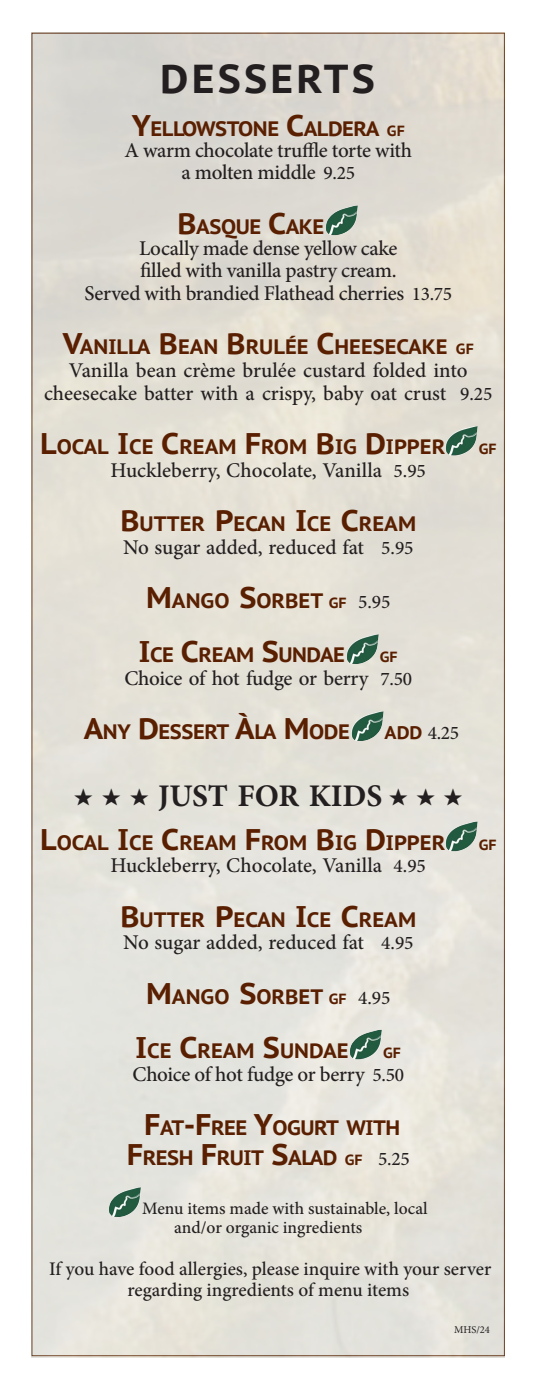
<style>
.page{position:relative;width:536px;height:1386px;background:#fff}
.page>*{position:absolute;margin:0;border:0;box-sizing:border-box;transform-origin:0 0}
.t1{font:700 40.25px "PT Sans Caption";letter-spacing:.08em;color:#231f20}
.t2{font:700 31.5px "Minion Pro";letter-spacing:-.005em;color:#231f20}
.t3{font:500 21px/22.8px "Minion Pro";letter-spacing:-.01em;color:#231f20;text-align:center}
.t4{font:700 20.82px "PT Sans Caption";color:#591f00}
.t5{font:700 20.82px/29.8px "PT Sans Caption";letter-spacing:-.02em;color:#591f00;text-align:center}
.t6{font:500 19.25px/21px "Minion Pro";color:#231f20;text-align:center}
.t7{font:500 17.5px/19.2px "Minion Pro";color:#231f20}
.t8{font:700 14.7px "PT Sans Caption";color:#591f00}
.t9{font:10.5px "Minion Pro";color:#231f20}
.s1{font-size:29.75px}
.s2{font-size:14.7px}
.s3{font-size:19.25px}
.s4{font-family:"Minion Pro";font-weight:500;font-size:19.25px;color:#231f20}
.s5{font-family:"PT Sans Caption";font-weight:700;font-size:18.38px;color:#591f00}
</style>
<div class="page">
<img style="left:32px;top:33px;width:472px;height:1324px">
<img style="left:325px;top:206px;width:33px;height:29px">
<img style="left:445px;top:426px;width:32px;height:30px">
<img style="left:346px;top:634px;width:32px;height:30px">
<img style="left:351px;top:711px;width:32px;height:30px">
<img style="left:445px;top:822px;width:32px;height:29px">
<img style="left:349px;top:1030px;width:33px;height:30px">
<img style="left:109px;top:1187px;width:32px;height:30px">
<h1 class="t1" style="left:160px;top:52px;width:214px">DESSE RTS</h1>
<p class="t5" style="left:132px;top:113px;width:274px"><span class="s1">Y</span>ELLOWSTONE <span class="s1">C</span>ALDERA <span class="s2">GF</span></p>
<p class="t3" style="left:124px;top:138px;width:289px">A warm chocolate truffle torte with a molten middle <span class="s3">9.25</span></p>
<p class="t5" style="left:177px;top:211px;width:148px"><span class="s1">B</span>ASQUE <span class="s1">C</span>AKE</p>
<p class="t3" style="left:84px;top:236px;width:369px">Locally made dense yellow cake<br>filled with vanilla pastry cream.<br>Served with brandied Flathead cherries <span class="s3">13.75</span></p>
<p class="t4" style="left:63px;top:333px;width:412px"><span class="s1">V</span>ANILLA <span class="s1">B</span>EAN <span class="s1">B</span>RULÉE <span class="s1">C</span>HEESECAKE <span class="s2">GF</span></p>
<p class="t3" style="left:44px;top:359px;width:449px">Vanilla bean crème brulée custard folded into cheesecake batter with a crispy, baby oat crust <span class="s3">9.25</span></p>
<p class="t4" style="left:40px;top:433px;width:406px"><span class="s1">L</span>OCAL <span class="s1">I</span>CE <span class="s1">C</span>REAM <span class="s1">F</span>ROM <span class="s1">B</span>IG <span class="s1">D</span>IPPER</p>
<p class="t8" style="left:478px;top:439px;width:19px">GF</p>
<p class="t3" style="left:111px;top:459px;width:317px">Huckleberry, Chocolate, Vanilla <span class="s3">5.95</span></p>
<p class="t4" style="left:120px;top:510px;width:297px"><span class="s1">B</span>UTTER <span class="s1">P</span>ECAN <span class="s1">I</span>CE <span class="s1">C</span>REAM</p>
<p class="t3" style="left:123px;top:536px;width:292px">No sugar added, reduced fat <span class="s3">5.95</span></p>
<p class="t4" style="left:146px;top:587px;width:246px"><span class="s1">M</span>ANGO <span class="s1">S</span>ORBET <span class="s2">GF</span> <span class="s4">5.95</span></p>
<p class="t5" style="left:139px;top:640px;width:208px"><span class="s1">I</span>CE <span class="s1">C</span>REAM <span class="s1">S</span>UNDAE</p>
<p class="t8" style="left:380px;top:647px;width:19px">GF</p>
<p class="t3" style="left:124px;top:667px;width:289px">Choice of hot fudge or berry <span class="s3">7.50</span></p>
<p class="t5" style="left:84px;top:717px;width:267px"><span class="s1">A</span>NY <span class="s1">D</span>ESSERT <span class="s1">À</span>LA <span class="s1">M</span> ODE</p>
<p class="t6" style="left:384px;top:723px;width:76px"><span class="s5">ADD</span> 4.25</p>
<h2 class="t2" style="left:74px;top:773px;width:390px">★ ★ ★ JUST FOR KIDS ★ ★ ★</h2>
<p class="t4" style="left:40px;top:828px;width:406px"><span class="s1">L</span>OCAL <span class="s1">I</span>CE <span class="s1">C</span>REAM <span class="s1">F</span>ROM <span class="s1">B</span>IG <span class="s1">D</span>IPPER</p>
<p class="t8" style="left:478px;top:835px;width:19px">GF</p>
<p class="t3" style="left:111px;top:854px;width:317px">Huckleberry, Chocolate, Vanilla <span class="s3">4.95</span></p>
<p class="t4" style="left:120px;top:905px;width:297px"><span class="s1">B</span>UTTER <span class="s1">P</span>ECAN <span class="s1">I</span>CE <span class="s1">C</span>REAM</p>
<p class="t3" style="left:123px;top:931px;width:292px">No sugar added, reduced fat <span class="s3">4.95</span></p>
<p class="t4" style="left:146px;top:982px;width:246px"><span class="s1">M</span>ANGO <span class="s1">S</span>ORBET <span class="s2">GF</span> <span class="s4">4.95</span></p>
<p class="t4" style="left:136px;top:1037px;width:214px"><span class="s1">I</span>CE <span class="s1">C</span>REAM <span class="s1">S</span>UNDAE</p>
<p class="t8" style="left:383px;top:1043px;width:19px">GF</p>
<p class="t3" style="left:132px;top:1062px;width:273px">Choice of hot fudge or berry <span class="s3">5.50</span></p>
<p class="t5" style="left:127px;top:1112px;width:284px"><span class="s1">F</span>AT<span class="s1">-F</span>REE <span class="s1">Y</span>OGURT WITH<br><span class="s1">F</span>RESH <span class="s1">F</span>RUIT <span class="s1">S</span>ALAD <span class="s2">GF</span> <span class="s4">5.25</span></p>
<p class="t7" style="left:174px;top:1198px;width:255px;text-indent:-32px">Menu items made with sustainable, local and/or organic ingredients</p>
<p class="t6" style="left:49px;top:1258px;width:443px">If you have food allergies, please inquire with your server regarding ingredients of menu items</p>
<p class="t9" style="left:454px;top:1322px;width:37px">MHS/24</p>
</div>
